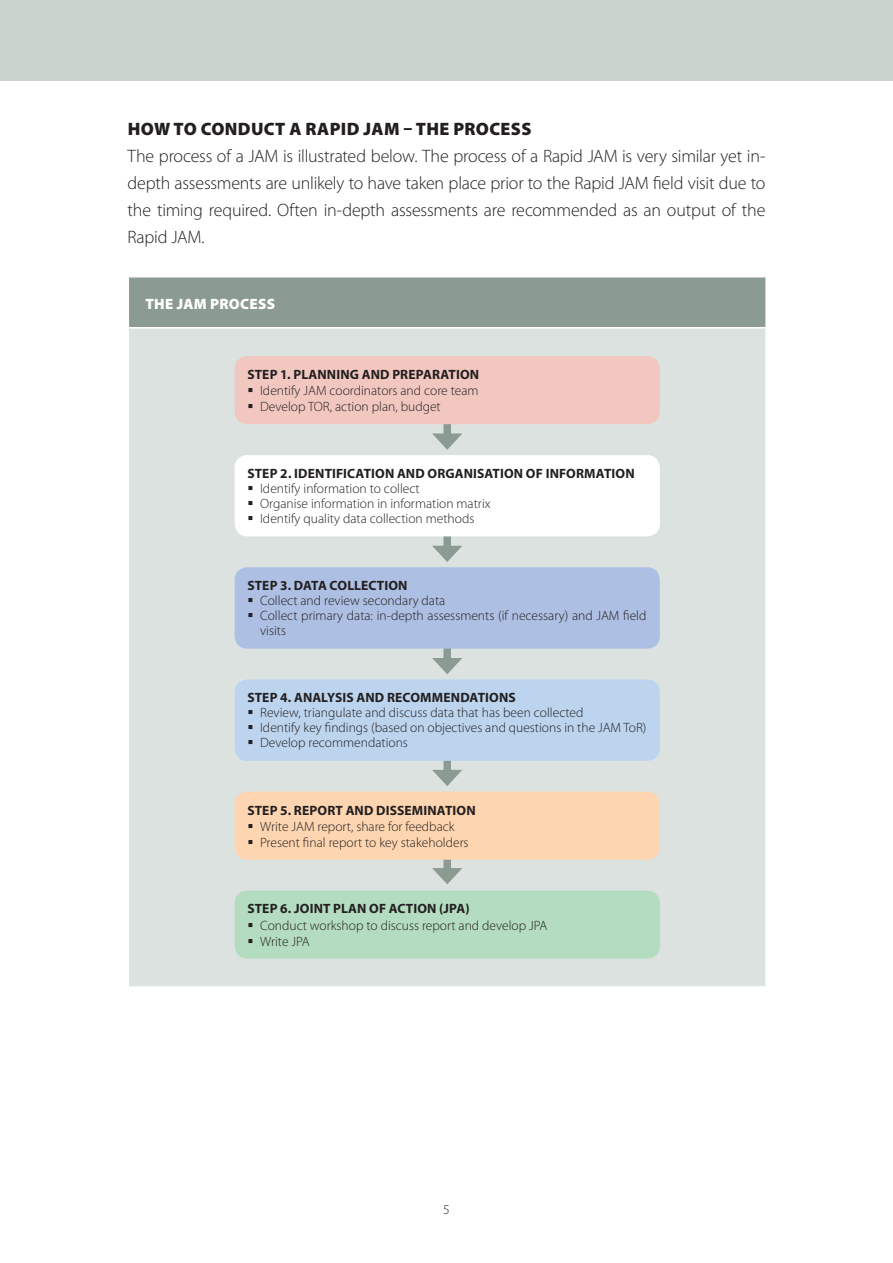
<style>
.page{position:relative;width:893px;height:1263px;background:#fff}
.page>*{position:absolute;margin:0;border:0;box-sizing:border-box;transform-origin:0 0}
.t1{font:300 18px/27px "Myriad Pro";letter-spacing:-.015em;color:#231f20;text-align:justify}
.t2{font:900 18px "Myriad Pro";letter-spacing:.02em;color:#231f20}
.t3{font:900 15px "Myriad Pro";letter-spacing:.02em;color:#fff}
.t4{font:300 13.5px/15px "Myriad Pro";color:#231f20}
.t5{font:700 13.5px "Myriad Pro";letter-spacing:.01em;color:#231f20}
</style>
<div class="page">
<div style="left:0;top:0;width:893px;height:81px;background:#cad2cd"></div>
<div style="left:128px;top:277px;width:638px;height:51px;background:#8b9b92"></div>
<div style="left:128px;top:328px;width:638px;height:659px;background:#dce2df"></div>
<hr style="left:128px;top:276px;width:639px;height:2px;background:#fff">
<hr style="left:128px;top:277px;width:1px;height:50px;background:#fff">
<hr style="left:765px;top:277px;width:2px;height:50px;background:#fff">
<hr style="left:128px;top:327px;width:639px;height:2px;background:#fff">
<hr style="left:128px;top:329px;width:1px;height:657px;background:#fff">
<hr style="left:765px;top:329px;width:2px;height:657px;background:#fff">
<hr style="left:128px;top:986px;width:639px;height:2px;background:#fff">
<div style="left:443px;top:403px;width:8px;height:37px;background:#8b9b92"></div>
<svg style="left:432px;top:433px;width:30px;height:17px"></svg>
<div style="left:443px;top:515px;width:8px;height:37px;background:#8b9b92"></div>
<svg style="left:432px;top:546px;width:30px;height:16px"></svg>
<div style="left:443px;top:627px;width:8px;height:37px;background:#8b9b92"></div>
<svg style="left:432px;top:658px;width:30px;height:16px"></svg>
<div style="left:443px;top:739px;width:8px;height:37px;background:#8b9b92"></div>
<svg style="left:432px;top:770px;width:30px;height:16px"></svg>
<div style="left:443px;top:838px;width:8px;height:36px;background:#8b9b92"></div>
<svg style="left:432px;top:868px;width:30px;height:16px"></svg>
<div style="left:235px;top:356px;width:425px;height:68px;background:#f1c7c0;border-radius:13px"></div>
<div style="left:235px;top:455px;width:425px;height:81px;background:#fff;border-radius:13px"></div>
<div style="left:235px;top:567px;width:425px;height:82px;background:#adbfe2;border-radius:13px"></div>
<div style="left:235px;top:679px;width:425px;height:82px;background:#bcd4ee;border-radius:13px"></div>
<div style="left:235px;top:792px;width:425px;height:68px;background:#fdd5b0;border-radius:13px"></div>
<div style="left:235px;top:890px;width:425px;height:68px;background:#b3dcc0;border-radius:13px"></div>
<h1 class="t2" style="left:128px;top:119px;width:405px">HOW TO CONDUCT A RAPID JAM – THE PROCESS</h1>
<p class="t1" style="left:128px;top:142px;width:639px">The process of a JAM is illustrated below. The process of a Rapid JAM is very similar yet in&shy;depth assessments are unlikely to have taken place prior to the Rapid JAM field visit due to the timing required. Often in-depth assessments are recommended as an output of the Rapid JAM.</p>
<p class="t3" style="left:145px;top:296px;width:131px">TH E JAM PROCESS</p>
<p class="t5" style="left:247px;top:366px;width:233px">STEP 1. PLANNING AND PREPARATION</p>
<p class="t4" style="left:260px;top:382px;width:220px;line-height:16.2px">Identify JAM coordinators and core team<br>Develop TOR, action plan, budget</p>
<p class="t5" style="left:247px;top:465px;width:389px">STEP 2. IDENTIFICATION AND ORGANISATION OF INFORMATION</p>
<p class="t4" style="left:260px;top:481px;width:232px">Identify information to collect<br>Organise information in information matrix<br>Identify quality data collection methods</p>
<p class="t5" style="left:247px;top:577px;width:162px">STEP 3. DATA COLLECTION</p>
<p class="t4" style="left:260px;top:593px;width:388px">Collect and review secondary data<br>Collect primary data: in-depth assessments (if necessary) and JAM field visits</p>
<p class="t5" style="left:247px;top:689px;width:270px">STEP 4. ANALYSIS AND RECOMMENDATIONS</p>
<p class="t4" style="left:260px;top:705px;width:388px">Review, triangulate and discuss data that has been collected<br>Identify key findings (based on objectives and questions in the JAM ToR)<br>Develop recommendations</p>
<p class="t5" style="left:247px;top:801px;width:230px">STEP 5. REPORT AND DISSEMINATION</p>
<p class="t4" style="left:260px;top:818px;width:210px;line-height:16.2px">Write JAM report, share for feedback<br>Present final report to key stakeholders</p>
<p class="t5" style="left:247px;top:900px;width:224px">STEP 6. JOINT PLAN OF ACTION (JPA)</p>
<p class="t4" style="left:260px;top:917px;width:288px;line-height:16.2px">Conduct workshop to discuss report and develop JPA<br>Write JPA</p>
<p class="t4" style="left:443px;top:1202px;width:8px">5</p>
</div>
